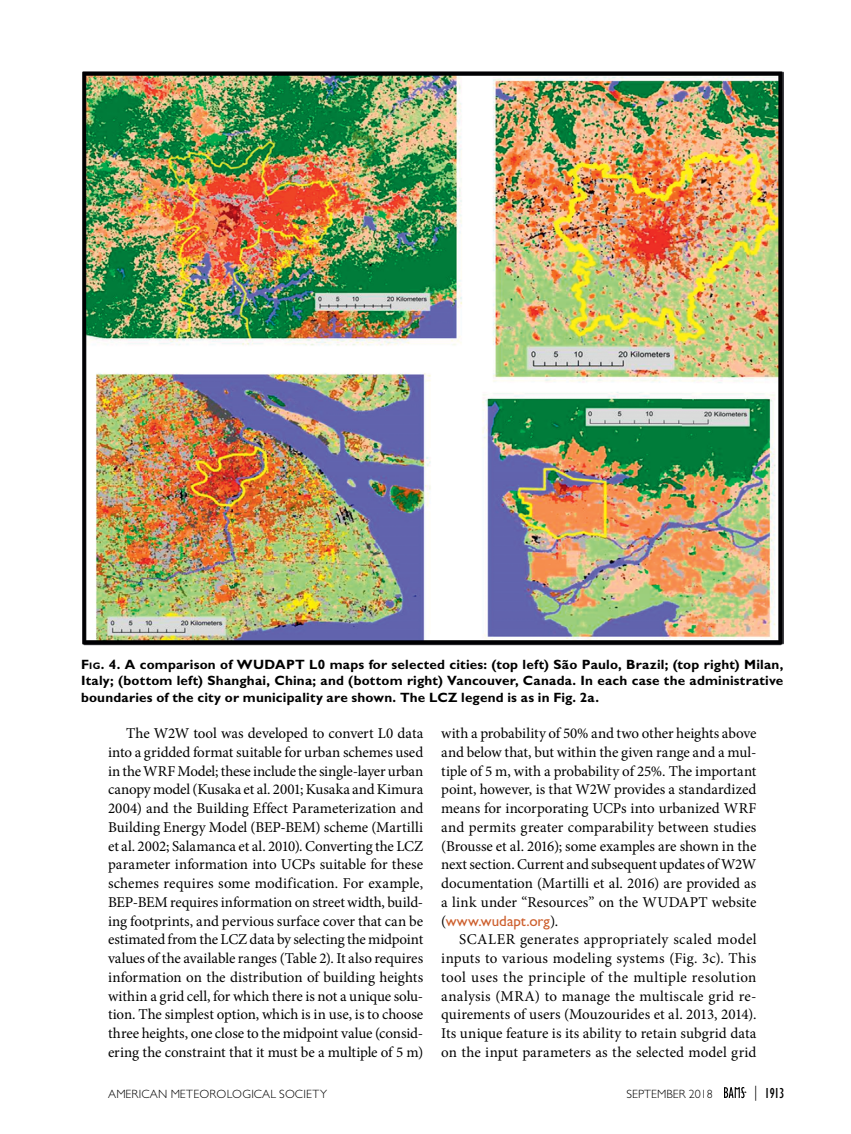
<style>
.page{position:relative;width:851px;height:1134px;background:#fff}
.page>*{position:absolute;margin:0;border:0;box-sizing:border-box;transform-origin:0 0}
.Body_Text{font:15px/18.8px "Minion Pro";color:#000;text-align:justify}
.t1{font:condensed 15px "Gill Sans Std";color:#000}
.Caption__figure{font:700 13.5px/16.5px "Gill Sans Std";letter-spacing:.015em;color:#000;text-align:justify}
.t2{font:300 12px "Gill Sans Std";letter-spacing:.015em;color:#000}
.s1{font-style:inherit}
.s2{font-size:9.45px}
.s3{font-family:"Gill Sans Std";color:#cd5e2c}
.s4{font-weight:300;font-stretch:normal}
</style>
<div class="page">
<img style="left:82px;top:71px;width:701px;height:575px">
<svg style="left:724px;top:1087px;width:22px;height:11px"></svg>
<p class="Caption__figure" style="left:81px;top:656px;width:704px"><span class="s1">F</span><span class="s2">ig</span><span class="s1">.</span> 4. A comparison of WUDAPT L0 maps for selected cities: (top left) São Paulo, Brazil; (top right) Milan, Italy; (bottom left) Shanghai, China; and (bottom right) Vancouver, Canada. In each case the administrative boundaries of the city or municipality are shown. The LCZ legend is as in Fig. 2a.</p>
<p class="Body_Text" style="left:108px;top:724px;width:317px;text-indent:18px">The W2W tool was developed to convert L0 data into a gridded format suitable for urban schemes used in the WRF Model; these include the single-layer urban canopy model (Kusaka et al. 2001; Kusaka and Kimura 2004) and the Building Effect Parameterization and Building Energy Model (BEP-BEM) scheme (Martilli et al. 2002; Salamanca et al. 2010). Converting the LCZ parameter information into UCPs suitable for these schemes requires some modification. For example, BEP-BEM requires information on street width, build&shy;ing footprints, and pervious surface cover that can be estimated from the LCZ data by selecting the midpoint values of the available ranges (Table 2). It also requires information on the distribution of building heights within a grid cell, for which there is not a unique solu&shy;tion. The simplest option, which is in use, is to choose three heights, one close to the midpoint value (consid&shy;ering the constraint that it must be a multiple of 5 m)</p>
<p class="Body_Text" style="left:441px;top:724px;width:317px">with a probability of 50% and two other heights above and below that, but within the given range and a mul&shy;tiple of 5 m, with a probability of 25%. The important point, however, is that W2W provides a standardized means for incorporating UCPs into urbanized WRF and permits greater comparability between studies (Brousse et al. 2016); some examples are shown in the next section. Current and subsequent updates of W2W documentation (Martilli et al. 2016) are provided as a link under “Resources” on the WUDAPT website (<span class="s3">www.wudapt.org</span>).</p>
<p class="Body_Text" style="left:441px;top:930px;width:317px;text-indent:18px">SCALER generates appropriately scaled model inputs to various modeling systems (Fig. 3c). This tool uses the principle of the multiple resolution analysis (MRA) to manage the multiscale grid re&shy;quirements of users (Mouzourides et al. 2013, 2014).<br>Its unique feature is its ability to retain subgrid data on the input parameters as the selected model grid</p>
<p class="t2" style="left:108px;top:1087px;width:220px">AMERICAN METEOROLOGICAL SOCIETY</p>
<p class="t2" style="left:626px;top:1087px;width:88px">SEPTEMBER 2018</p>
<p class="t1" style="left:754px;top:1085px;width:32px"><span class="s4">|</span> 1913</p>
</div>
